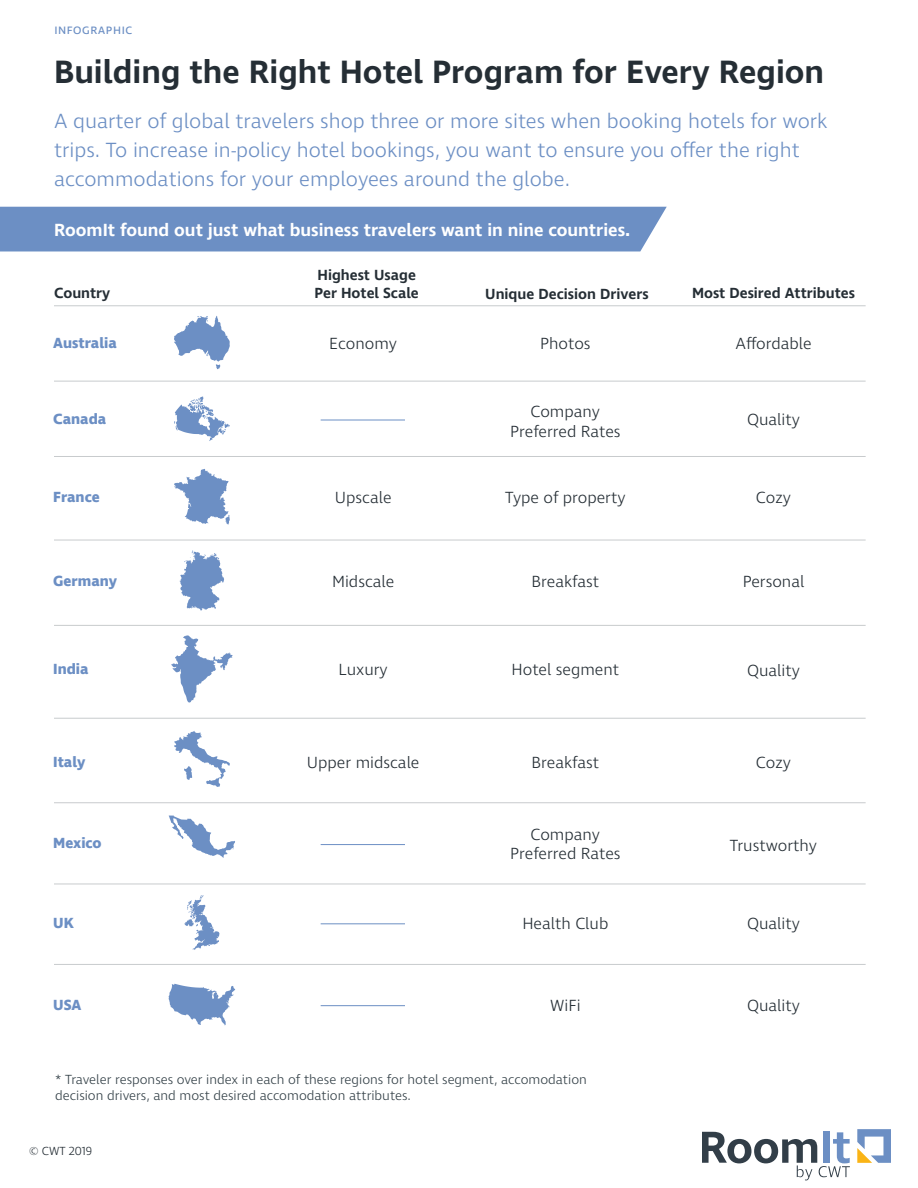
<style>
.page{position:relative;width:918px;height:1188px;background:#fff}
.page>*{position:absolute;margin:0;border:0;box-sizing:border-box;transform-origin:0 0}
.t1{font:600 33px "Ingra";color:#252e35}
.t2{font:300 21px/29.4px "Ingra";color:#6c8fc4}
.t3{font:600 18px "Ingra";color:#fff}
.t4{font:300 16.5px/19.8px "Ingra";color:#252e35;text-align:center}
.t5{font:600 15px/18px "Ingra";color:#252e35}
.t6{font:700 15px "Ingra";color:#6c8fc4}
.t7{font:300 13.5px/16.2px "Ingra";color:#334047}
.t8{font:13.5px "Ingra";color:#6c8fc4}
.t9{font:300 12px "Ingra";color:#252e35}
</style>
<div class="page">
<div style="left:0;top:207px;width:667px;height:44px;background:#6c8fc4"></div>
<svg style="left:174px;top:316px;width:56px;height:53px"></svg>
<svg style="left:174px;top:397px;width:56px;height:44px"></svg>
<svg style="left:174px;top:469px;width:56px;height:56px"></svg>
<svg style="left:180px;top:550px;width:44px;height:61px"></svg>
<svg style="left:171px;top:635px;width:62px;height:68px"></svg>
<svg style="left:184px;top:895px;width:35px;height:55px"></svg>
<svg style="left:174px;top:731px;width:56px;height:56px"></svg>
<svg style="left:169px;top:816px;width:66px;height:42px"></svg>
<svg style="left:169px;top:984px;width:66px;height:41px"></svg>
<hr style="left:54px;top:381px;width:812px;height:1px;background:#c8cbcd">
<hr style="left:54px;top:305px;width:812px;height:1px;background:#c8cbcd">
<hr style="left:54px;top:456px;width:812px;height:1px;background:#c8cbcd">
<hr style="left:54px;top:540px;width:812px;height:1px;background:#c8cbcd">
<hr style="left:54px;top:625px;width:812px;height:1px;background:#c8cbcd">
<hr style="left:54px;top:718px;width:812px;height:1px;background:#c8cbcd">
<hr style="left:54px;top:802px;width:812px;height:1px;background:#c8cbcd">
<hr style="left:54px;top:884px;width:812px;height:1px;background:#c8cbcd">
<hr style="left:54px;top:964px;width:812px;height:1px;background:#c8cbcd">
<svg style="left:857px;top:1129px;width:34px;height:34px"></svg>
<div style="left:823px;top:1131px;width:6px;height:32px;background:#6c8fc4"></div>
<svg style="left:702px;top:1132px;width:148px;height:48px"></svg>
<hr style="left:321px;top:1005px;width:84px;height:1px;background:#6c8fc4">
<hr style="left:321px;top:923px;width:84px;height:1px;background:#6c8fc4">
<hr style="left:321px;top:844px;width:84px;height:1px;background:#6c8fc4">
<hr style="left:321px;top:420px;width:84px;height:1px;background:#6c8fc4">
<p class="t8" style="left:54px;top:21px;width:80px">infographic</p>
<p class="t1" style="left:54px;top:52px;width:772px">Building the Right Hotel Program for Every Region</p>
<p class="t2" style="left:54px;top:107px;width:775px">A quarter of global travelers shop three or more sites when booking hotels for work trips. To increase in-policy hotel bookings, you want to ensure you offer the right accommodations for your employees around the globe.</p>
<p class="t3" style="left:54px;top:219px;width:578px">RoomIt found out just what business travelers want in nine countries.</p>
<p class="t5" style="left:54px;top:285px;width:58px">Country</p>
<p class="t6" style="left:53px;top:333px;width:65px">Australia</p>
<p class="t5" style="left:315px;top:267px;width:106px">Highest Usage<br>Per Hotel Scale</p>
<p class="t4" style="left:329px;top:334px;width:69px">Economy</p>
<p class="t5" style="left:485px;top:286px;width:165px">Unique Decision Drivers</p>
<p class="t5" style="left:692px;top:284px;width:164px">Most Desired Attributes</p>
<p class="t4" style="left:540px;top:334px;width:52px">Photos</p>
<p class="t4" style="left:735px;top:334px;width:78px">Affordable</p>
<p class="t6" style="left:53px;top:410px;width:55px">Canada</p>
<p class="t4" style="left:510px;top:402px;width:112px">Company<br>Preferred Rates</p>
<p class="t4" style="left:747px;top:411px;width:55px">Quality</p>
<p class="t6" style="left:53px;top:487px;width:48px">France</p>
<p class="t4" style="left:335px;top:488px;width:58px">Upscale</p>
<p class="t4" style="left:505px;top:488px;width:122px">Type of property</p>
<p class="t4" style="left:756px;top:488px;width:37px">Cozy</p>
<p class="t6" style="left:53px;top:571px;width:66px">Germany</p>
<p class="t4" style="left:332px;top:572px;width:64px">Midscale</p>
<p class="t4" style="left:532px;top:572px;width:69px">Breakfast</p>
<p class="t4" style="left:743px;top:572px;width:63px">Personal</p>
<p class="t6" style="left:53px;top:660px;width:37px">India</p>
<p class="t4" style="left:339px;top:661px;width:51px">Luxury</p>
<p class="t4" style="left:512px;top:661px;width:109px">Hotel segment</p>
<p class="t4" style="left:747px;top:662px;width:55px">Quality</p>
<p class="t6" style="left:53px;top:753px;width:34px">Italy</p>
<p class="t4" style="left:307px;top:754px;width:114px">Upper midscale</p>
<p class="t4" style="left:532px;top:754px;width:69px">Breakfast</p>
<p class="t4" style="left:756px;top:754px;width:37px">Cozy</p>
<p class="t6" style="left:53px;top:833px;width:50px">Mexico</p>
<p class="t4" style="left:510px;top:825px;width:112px">Company<br>Preferred Rates</p>
<p class="t4" style="left:730px;top:837px;width:89px">Trustworthy</p>
<p class="t6" style="left:53px;top:913px;width:22px">UK</p>
<p class="t4" style="left:522px;top:914px;width:88px">Health Club</p>
<p class="t4" style="left:747px;top:914px;width:55px">Quality</p>
<p class="t6" style="left:53px;top:995px;width:30px">USA</p>
<p class="t4" style="left:550px;top:996px;width:32px">WiFi</p>
<p class="t4" style="left:747px;top:996px;width:55px">Quality</p>
<p class="t7" style="left:55px;top:1072px;width:533px">* Traveler responses over index in each of these regions for hotel segment, accomodation decision drivers, and most desired accomodation attributes.</p>
<p class="t9" style="left:29px;top:1143px;width:65px">© CWT 2019</p>
</div>
